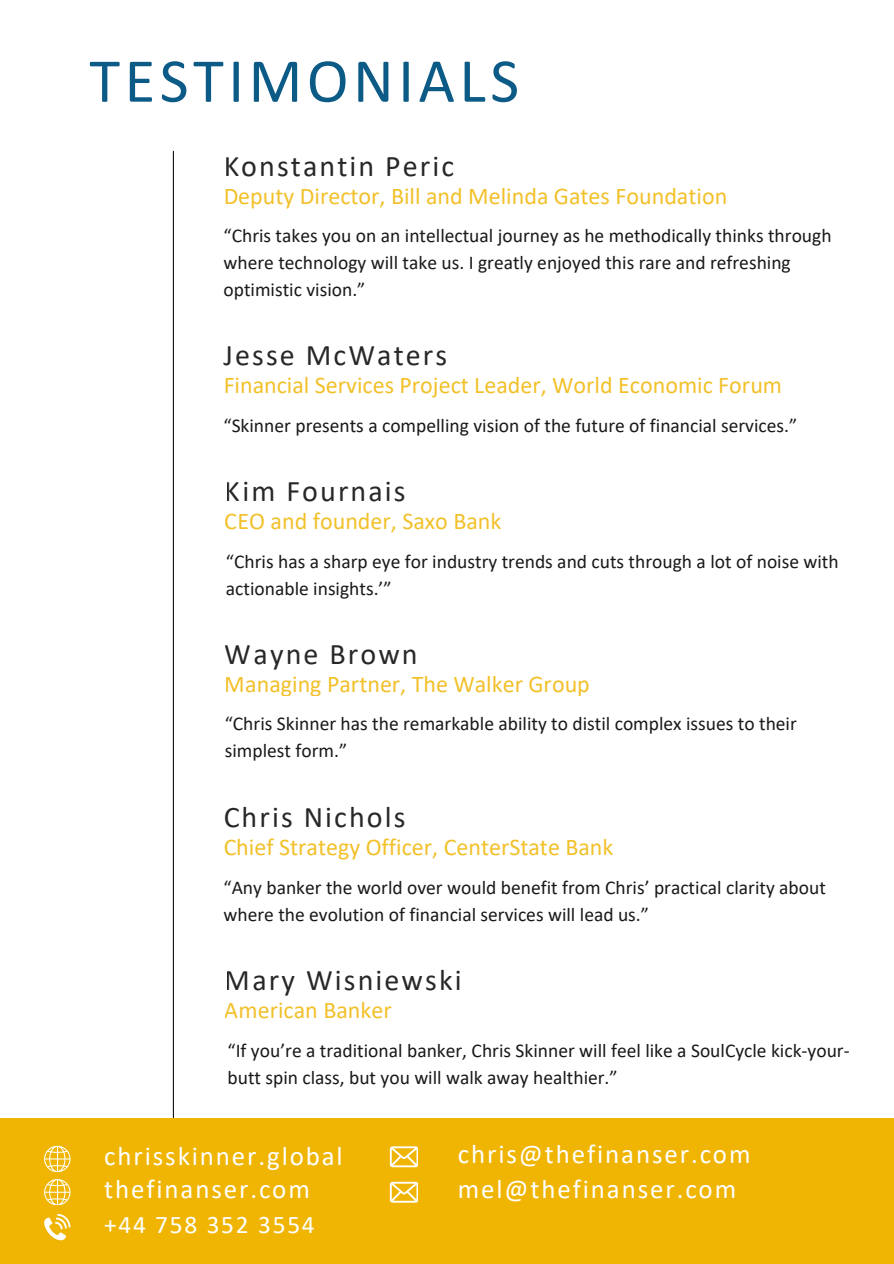
<style>
.page{position:relative;width:894px;height:1264px;background:#fff}
.page>*{position:absolute;margin:0;border:0;box-sizing:border-box;transform-origin:0 0}
.t1{font:63px "Calibri";letter-spacing:.07em;color:#0c5a86}
.t2{font:30px "Calibri";letter-spacing:.07em;color:#000}
.t3{font:26.85px "Calibri";letter-spacing:.07em;color:#fff}
.t4{font:25.35px "Calibri";letter-spacing:.07em;color:#fff}
.t5{font:24px "Calibri";color:#f0b503}
.t6{font:19.5px/27px "Calibri";color:#1a1919}
</style>
<div class="page">
<hr style="left:173px;top:151px;width:1px;height:1083px;background:#151515">
<div style="left:0;top:1118px;width:893px;height:145px;background:#f0b503"></div>
<svg style="left:44px;top:1214px;width:26px;height:26px"></svg>
<svg style="left:390px;top:1146px;width:28px;height:21px"></svg>
<svg style="left:390px;top:1181px;width:28px;height:21px"></svg>
<svg style="left:44px;top:1145px;width:26px;height:26px"></svg>
<svg style="left:44px;top:1179px;width:26px;height:25px"></svg>
<p class="t1" style="left:89px;top:54px;width:431px">TESTIMONIALS</p>
<h2 class="t2" style="left:223px;top:153px;width:232px">Konstantin Peric</h2>
<p class="t5" style="left:223px;top:186px;width:505px">Deputy Director, Bill and Melinda Gates Foundation</p>
<h1 class="t6" style="left:223px;top:224px;width:609px">“Chris takes you on an intellectual journey as he methodically thinks through where technology will take us. I greatly enjoyed this rare and refreshing optimistic vision.”</h1>
<h2 class="t2" style="left:223px;top:343px;width:225px">Jesse McWaters</h2>
<p class="t5" style="left:223px;top:375px;width:560px">Financial Services Project Leader, World Economic Forum</p>
<h2 class="t6" style="left:223px;top:413px;width:575px">“Skinner presents a compelling vision of the future of financial services.”</h2>
<h2 class="t2" style="left:225px;top:478px;width:182px">Kim Fournais</h2>
<p class="t5" style="left:225px;top:511px;width:278px">CEO and founder, Saxo Bank</p>
<h4 class="t6" style="left:226px;top:549px;width:614px">“Chris has a sharp eye for industry trends and cuts through a lot of noise with actionable insights.’”</h4>
<h2 class="t2" style="left:225px;top:641px;width:194px">Wayne Brown</h2>
<p class="t5" style="left:225px;top:673px;width:366px">Managing Partner, The Walker Group</p>
<p class="t6" style="left:225px;top:712px;width:573px">“Chris Skinner has the remarkable ability to distil complex issues to their simplest form.”</p>
<h2 class="t2" style="left:223px;top:804px;width:183px">Chris Nichols</h2>
<p class="t5" style="left:223px;top:836px;width:391px">Chief Strategy Officer, CenterState Bank</p>
<h2 class="t6" style="left:223px;top:875px;width:603px">“Any banker the world over would benefit from Chris’ practical clarity about where the evolution of financial services will lead us.”</h2>
<h2 class="t2" style="left:225px;top:967px;width:238px">Mary Wisniewski</h2>
<p class="t5" style="left:225px;top:999px;width:168px">American Banker</p>
<h4 class="t6" style="left:227px;top:1038px;width:623px">“If you’re a traditional banker, Chris Skinner will feel like a SoulCycle kick-your&shy;butt spin class, but you will walk away healthier.”</h4>
<p class="t3" style="left:104px;top:1144px;width:240px">chrisskinner.global</p>
<h2 class="t3" style="left:104px;top:1177px;width:207px">thefinanser.com</h2>
<h2 class="t4" style="left:104px;top:1213px;width:212px">+44 758 352 3554</h2>
<h4 class="t3" style="left:457px;top:1142px;width:294px">chris@thefinanser.com</h4>
<p class="t3" style="left:457px;top:1177px;width:280px">mel@thefinanser.com</p>
</div>
